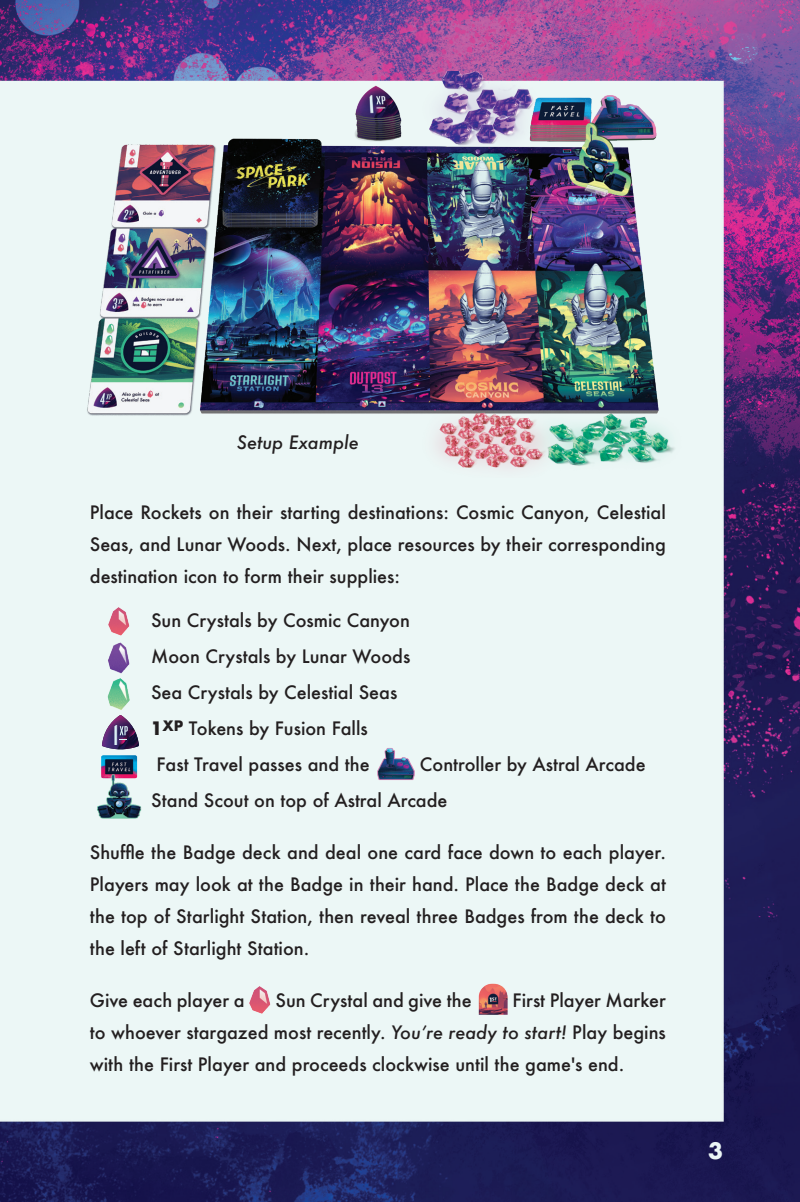
<style>
.page{position:relative;width:800px;height:1202px;background:#fff}
.page>*{position:absolute;margin:0;border:0;box-sizing:border-box;transform-origin:0 0}
.t1{font:30px "Knockout HTF47 Bantamweight";color:#daf0f5}
.t2{font:700 22px "Futura";color:#ebf6f6}
.t3{font:500 18px/32px "Futura";color:#231f20;text-align:justify}
.t4{font:italic 500 18px "Futura";color:#231f20}
.s1{font-weight:700}
.s2{font-style:italic}
</style>
<div class="page">
<img style="left:0;top:0;width:799px;height:1202px">
<img style="left:62px;top:71px;width:632px;height:407px">
<img style="left:107px;top:642px;width:27px;height:72px">
<img style="left:107px;top:606px;width:27px;height:34px">
<img style="left:376px;top:748px;width:40px;height:33px">
<img style="left:100px;top:754px;width:39px;height:19px">
<svg style="left:102px;top:715px;width:37px;height:35px"></svg>
<img style="left:96px;top:773px;width:47px;height:47px">
<img style="left:248px;top:985px;width:27px;height:34px">
<img style="left:477px;top:982px;width:31px;height:34px">
<p class="t4" style="left:237px;top:430px;width:123px">Setup Example</p>
<p class="t3" style="left:90px;top:496px;width:577px">Place Rockets on their starting destinations: Cosmic Canyon, Celestial Seas, and Lunar Woods. Next, place resources by their corresponding destination icon to form their supplies:</p>
<p class="t3" style="left:151px;top:604px;width:260px">Sun Crystals by Cosmic Canyon</p>
<p class="t3" style="left:151px;top:640px;width:261px">Moon Crystals by Lunar Woods</p>
<p class="t3" style="left:151px;top:676px;width:248px">Sea Crystals by Celestial Seas</p>
<p class="t3" style="left:150px;top:712px;width:219px"><span class="s1">1</span><sup>XP</sup> Tokens by Fusion Falls</p>
<p class="t3" style="left:157px;top:748px;width:214px">Fast Travel passes and the</p>
<h1 class="t1" style="left:113px;top:720px;width:7px">1</h1>
<p class="t3" style="left:151px;top:746px;width:496px;line-height:36px;text-indent:269px">Controller by Astral Arcade<br>Stand Scout on top of Astral Arcade</p>
<p class="t3" style="left:90px;top:836px;width:577px">Shuffle the Badge deck and deal one card face down to each player.<br>Players may look at the Badge in their hand. Place the Badge deck at the top of Starlight Station, then reveal three Badges from the deck to the left of Starlight Station.</p>
<p class="t3" style="left:90px;top:984px;width:156px">Give each player a</p>
<p class="t3" style="left:275px;top:984px;width:198px">Sun Crystal and give the</p>
<p class="t3" style="left:90px;top:984px;width:577px;text-indent:422px">First Player Marker to whoever stargazed most recently. <span class="s2">You’re ready to start!</span> Play begins with the First Player and proceeds clockwise until the game's end.</p>
<p class="t2" style="left:708px;top:1134px;width:16px">3</p>
</div>
